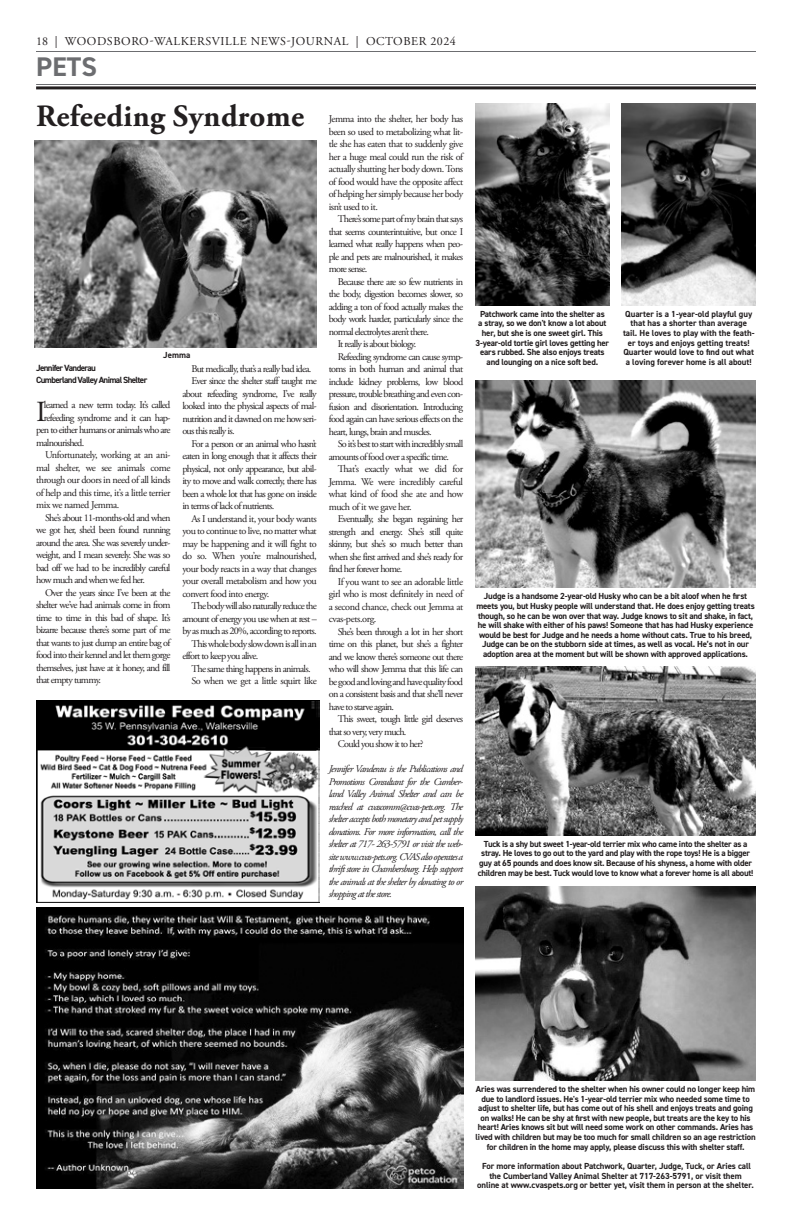
<style>
.page{position:relative;width:792px;height:1224px;background:#fff}
.page>*{position:absolute;margin:0;border:0;box-sizing:border-box;transform-origin:0 0}
.t1{font:700 31px "Adobe Garamond Pro";letter-spacing:.01em;color:#231f20}
._1st_paragraph{font:29.1px "Adobe Garamond Pro";color:#231f20}
.t2{font:700 27px "DIN2014";color:#6c6d70}
.t3{font:12px "Adobe Garamond Pro";letter-spacing:.05em;color:#231f20}
.body{font:10.2px/12.5px "Adobe Garamond Pro";letter-spacing:-.07em;color:#231f20;text-align:justify}
.End_of_paragraph{font:italic 10.2px/12.5px "Adobe Garamond Pro";letter-spacing:-.07em;color:#231f20;text-align:justify}
._1st_paragraph-2{font:10.2px "Adobe Garamond Pro";letter-spacing:-.07em;color:#231f20}
.body-2{font:10.2px "Adobe Garamond Pro";letter-spacing:-.05em;color:#231f20}
.author{font:700 9px/12px "DIN2014";letter-spacing:-.07em;color:#231f20}
.t4{font:700 8.8px/9.6px "DIN2014";letter-spacing:-.02em;color:#231f20;text-align:center}
.t5{font:700 8.8px/9.6px "DIN2014";color:#231f20;text-align:center}
</style>
<div class="page">
<hr style="left:36px;top:51px;width:720px;height:1px;background:#6c6d70">
<hr style="left:36px;top:84px;width:720px;height:1px;background:#6c6d70">
<hr style="left:36px;top:86px;width:720px;height:3px;background:#231f20">
<img style="left:37px;top:700px;width:282px;height:203px">
<img style="left:35px;top:140px;width:282px;height:208px">
<img style="left:475px;top:104px;width:135px;height:201px">
<img style="left:622px;top:104px;width:134px;height:201px">
<img style="left:475px;top:666px;width:281px;height:170px">
<img style="left:475px;top:886px;width:281px;height:195px">
<img style="left:475px;top:380px;width:281px;height:208px">
<img style="left:37px;top:907px;width:427px;height:282px">
<p class="t3" style="left:36px;top:34px;width:421px">18 | WOODSBORO-WALKERSVILLE NEWS-JOURNAL | OCTOBER 2024</p>
<p class="t2" style="left:36px;top:49px;width:62px">PETS</p>
<p class="t1" style="left:36px;top:98px;width:270px">Refeeding Syndrome</p>
<p class="body" style="left:329px;top:113px;width:136px">Jemma into the shelter, her body has been so used to metabolizing what lit&shy;tle she has eaten that to suddenly give her a huge meal could run the risk of actually shutting her body down. Tons of food would have the opposite affect of helping her simply because her body isn’t used to it.</p>
<p class="body" style="left:329px;top:213px;width:136px;text-indent:9px">There’s some part of my brain that says that seems counterintuitive, but once I learned what really happens when peo&shy;ple and pets are malnourished, it makes more sense.</p>
<p class="body" style="left:329px;top:275px;width:136px;text-indent:9px">Because there are so few nutrients in the body, digestion becomes slower, so adding a ton of food actually makes the body work harder, particularly since the normal electrolytes aren’t there.</p>
<p class="body" style="left:338px;top:338px;width:80px">It really is about biology.</p>
<p class="body" style="left:329px;top:350px;width:136px;text-indent:9px">Refeeding syndrome can cause symp&shy;toms in both human and animal that include kidney problems, low blood pressure, trouble breathing and even con&shy;fusion and disorientation. Introducing food again can have serious effects on the heart, lungs, brain and muscles.</p>
<p class="body" style="left:329px;top:438px;width:136px;text-indent:9px">So it’s best to start with incredibly small amounts of food over a specific time.</p>
<p class="body" style="left:329px;top:463px;width:136px;text-indent:9px">That’s exactly what we did for Jemma. We were incredibly careful what kind of food she ate and how much of it we gave her.</p>
<p class="body" style="left:329px;top:513px;width:136px;text-indent:9px">Eventually, she began regaining her strength and energy. She’s still quite skinny, but she’s so much better than when she first arrived and she’s ready for find her forever home.</p>
<p class="body" style="left:329px;top:575px;width:136px;text-indent:9px">If you want to see an adorable little girl who is most definitely in need of a second chance, check out Jemma at cvas-pets.org.</p>
<p class="body" style="left:329px;top:625px;width:136px;text-indent:9px">She’s been through a lot in her short time on this planet, but she’s a fighter and we know there’s someone out there who will show Jemma that this life can be good and loving and have quality food on a consistent basis and that she’ll never have to starve again.</p>
<p class="body" style="left:329px;top:713px;width:136px;text-indent:9px">This sweet, tough little girl deserves that so very, very much.</p>
<p class="body" style="left:338px;top:738px;width:87px">Could you show it to her?</p>
<p class="End_of_paragraph" style="left:329px;top:763px;width:136px">Jennifer Vanderau is the Publications and Promotions Consultant for the Cumber&shy;land Valley Animal Shelter and can be reached at cvascomm@cvas-pets.org. The shelter accepts both monetary and pet supply donations. For more information, call the shelter at 717- 263-5791 or visit the web&shy;site www.cvas-pets.org. CVAS also operates a thrift store in Chambersburg. Help support the animals at the shelter by donating to or shopping at the store.</p>
<p class="t4" style="left:163px;top:350px;width:29px">Jemma</p>
<p class="body" style="left:191px;top:363px;width:122px">But medically, that’s a really bad idea.</p>
<p class="body" style="left:182px;top:375px;width:136px;text-indent:9px">Ever since the shelter staff taught me about refeeding syndrome, I’ve really looked into the physical aspects of mal&shy;nutrition and it dawned on me how seri&shy;ous this really is.</p>
<p class="body" style="left:182px;top:438px;width:136px;text-indent:9px">For a person or an animal who hasn’t eaten in long enough that it affects their physical, not only appearance, but abil&shy;ity to move and walk correctly, there has been a whole lot that has gone on inside in terms of lack of nutrients.</p>
<p class="body" style="left:182px;top:513px;width:136px;text-indent:9px">As I understand it, your body wants you to continue to live, no matter what may be happening and it will fight to do so. When you’re malnourished, your body reacts in a way that changes your overall metabolism and how you convert food into energy.</p>
<p class="body" style="left:182px;top:600px;width:136px;text-indent:9px">The body will also naturally reduce the amount of energy you use when at rest – by as much as 20%, according to reports.</p>
<p class="body" style="left:182px;top:638px;width:136px;text-indent:9px">This whole body slow down is all in an effort to keep you alive.</p>
<p class="body" style="left:191px;top:663px;width:121px">The same thing happens in animals.</p>
<p class="body-2" style="left:191px;top:675px;width:127px">So when we get a little squirt like</p>
<p class="author" style="left:36px;top:362px;width:113px">Jennifer Vanderau<br>Cumberland Valley Animal Shelter</p>
<p class="_1st_paragraph" style="left:36px;top:394px;width:11px">I</p>
<p class="_1st_paragraph-2" style="left:44px;top:399px;width:128px">learned a new term today. It’s called</p>
<p class="_1st_paragraph-2" style="left:44px;top:412px;width:128px">refeeding syndrome and it can hap-</p>
<p class="_1st_paragraph-2" style="left:36px;top:424px;width:136px">pen to either humans or animals who are</p>
<p class="_1st_paragraph-2" style="left:36px;top:437px;width:50px">malnourished.</p>
<p class="body" style="left:36px;top:449px;width:136px;text-indent:9px">Unfortunately, working at an ani&shy;mal shelter, we see animals come through our doors in need of all kinds of help and this time, it’s a little terrier mix we named Jemma.</p>
<p class="body" style="left:36px;top:512px;width:136px;text-indent:9px">She’s about 11-months-old and when we got her, she’d been found running around the area. She was severely under&shy;weight, and I mean severely. She was so bad off we had to be incredibly careful how much and when we fed her.</p>
<p class="body" style="left:36px;top:587px;width:136px;text-indent:9px">Over the years since I’ve been at the shelter we’ve had animals come in from time to time in this bad of shape. It’s bizarre because there’s some part of me that wants to just dump an entire bag of food into their kennel and let them gorge themselves, just have at it honey, and fill that empty tummy.</p>
<p class="t4" style="left:476px;top:309px;width:135px">Patchwork came into the shelter as<br>a stray, so we don't know a lot about her, but she is one sweet girl. This 3-year-old tortie girl loves getting her ears rubbed. She also enjoys treats and lounging on a nice soft bed.</p>
<p class="t5" style="left:623px;top:309px;width:133px">Quarter is a 1-year-old playful guy that has a shorter than average tail. He loves to play with the feath&shy;er toys and enjoys getting treats!<br>Quarter would love to find out what a loving forever home is all about!</p>
<p class="t4" style="left:476px;top:591px;width:280px">Judge is a handsome 2-year-old Husky who can be a bit aloof when he first meets you, but Husky people will understand that. He does enjoy getting treats though, so he can be won over that way. Judge knows to sit and shake, in fact, he will shake with either of his paws! Someone that has had Husky experience would be best for Judge and he needs a home without cats. True to his breed, Judge can be on the stubborn side at times, as well as vocal. He’s not in our adoption area at the moment but will be shown with approved applications.</p>
<p class="t4" style="left:478px;top:839px;width:277px">Tuck is a shy but sweet 1-year-old terrier mix who came into the shelter as a stray. He loves to go out to the yard and play with the rope toys! He is a bigger guy at 65 pounds and does know sit. Because of his shyness, a home with older children may be best. Tuck would love to know what a forever home is all about!</p>
<p class="t4" style="left:476px;top:1084px;width:282px">Aries was surrendered to the shelter when his owner could no longer keep him due to landlord issues. He's 1-year-old terrier mix who needed some time to adjust to shelter life, but has come out of his shell and enjoys treats and going on walks! He can be shy at first with new people, but treats are the key to his heart! Aries knows sit but will need some work on other commands. Aries has lived with children but may be too much for small children so an age restriction for children in the home may apply, please discuss this with shelter staff.</p>
<p class="t4" style="left:482px;top:1161px;width:270px">For more information about Patchwork, Quarter, Judge, Tuck, or Aries call the Cumberland Valley Animal Shelter at 717-263-5791, or visit them</p>
<p class="t4" style="left:477px;top:1180px;width:278px">online at www.cvaspets.org or better yet, visit them in person at the shelter.</p>
</div>
